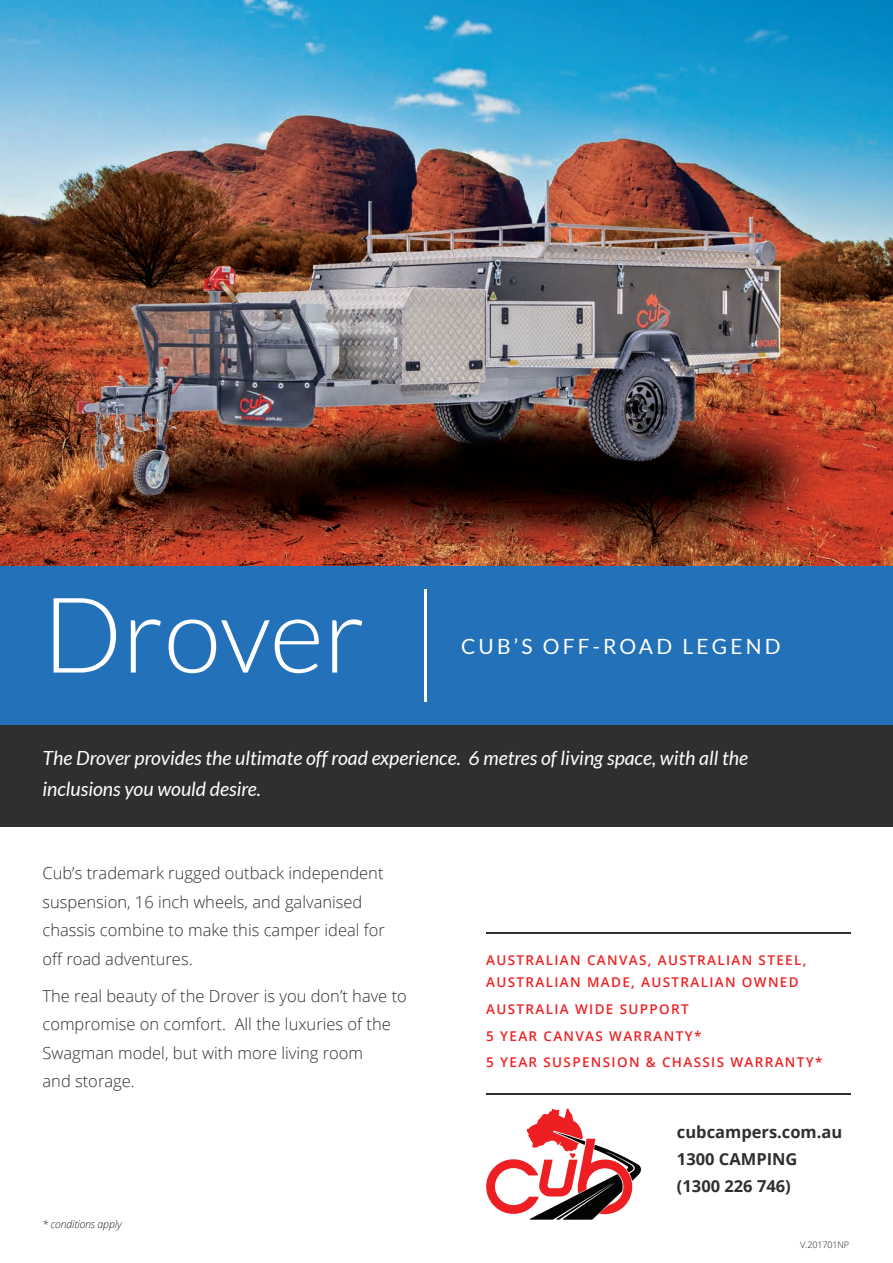
<style>
.page{position:relative;width:893px;height:1263px;background:#fff}
.page>*{position:absolute;margin:0;border:0;box-sizing:border-box;transform-origin:0 0}
.t1{font:300 105px "Lato";color:#fff}
.t2{font:21px "Lato";letter-spacing:.15em;color:#fff}
.t3{font:italic 19.5px/31.5px "Lato";color:#fff}
.t4{font:300 16.5px/28.5px "Open Sans";color:#2e2f2e}
.t5{font:700 16.5px/26.7px "Open Sans";color:#2e2f2e}
.t6{font:600 13.5px/26.7px "Open Sans";letter-spacing:.1em;color:#ed2225}
.t7{font:italic 300 10.5px "Open Sans";letter-spacing:-.015em;color:#231f20}
.t8{font:300 9px "Open Sans";letter-spacing:-.015em;color:#231f20}
</style>
<div class="page">
<img style="left:0;top:0;width:893px;height:566px">
<div style="left:0;top:601px;width:893px;height:226px;background:#2e2f2e"></div>
<div style="left:0;top:566px;width:893px;height:159px;background:#2371b9"></div>
<hr style="left:424px;top:589px;width:3px;height:113px;background:#fff">
<hr style="left:486px;top:932px;width:365px;height:1px;background:#2e2f2e">
<hr style="left:486px;top:1093px;width:365px;height:2px;background:#2e2f2e">
<svg style="left:486px;top:1108px;width:155px;height:112px"></svg>
<h1 class="t1" style="left:43px;top:579px;width:324px">Drover</h1>
<p class="t2" style="left:461px;top:635px;width:321px">CUB’S OFF-ROAD LEGEND</p>
<p class="t3" style="left:43px;top:742px;width:707px">The Drover provides the ultimate off road experience. 6 metres of living space, with all the inclusions you would desire.</p>
<p class="t4" style="left:43px;top:858px;width:344px">Cub’s trademark rugged outback independent suspension, 16 inch wheels, and galvanised chassis combine to make this camper ideal for off road adventures.</p>
<p class="t4" style="left:43px;top:981px;width:366px">The real beauty of the Drover is you don’t have to compromise on comfort. All the luxuries of the Swagman model, but with more living room<br>and storage.</p>
<p class="t7" style="left:43px;top:1217px;width:81px">* conditions apply</p>
<p class="t6" style="left:486px;top:948px;width:322px;line-height:22.5px">AUSTRALIAN CANVAS, AUSTRALIAN STEEL,<br>AUSTRALIAN MADE, AUSTRALIAN OWNED</p>
<p class="t6" style="left:486px;top:995px;width:338px">AUSTRALIA WIDE SUPPORT<br>5 YEAR CANVAS WARRANTY*<br>5 YEAR SUSPENSION &amp; CHASSIS WARRANTY*</p>
<p class="t5" style="left:677px;top:1118px;width:167px">cubcampers.com.au<br>1300 CAMPING (1300 226 746)</p>
<p class="t8" style="left:800px;top:1239px;width:50px">V.201701NP</p>
</div>
